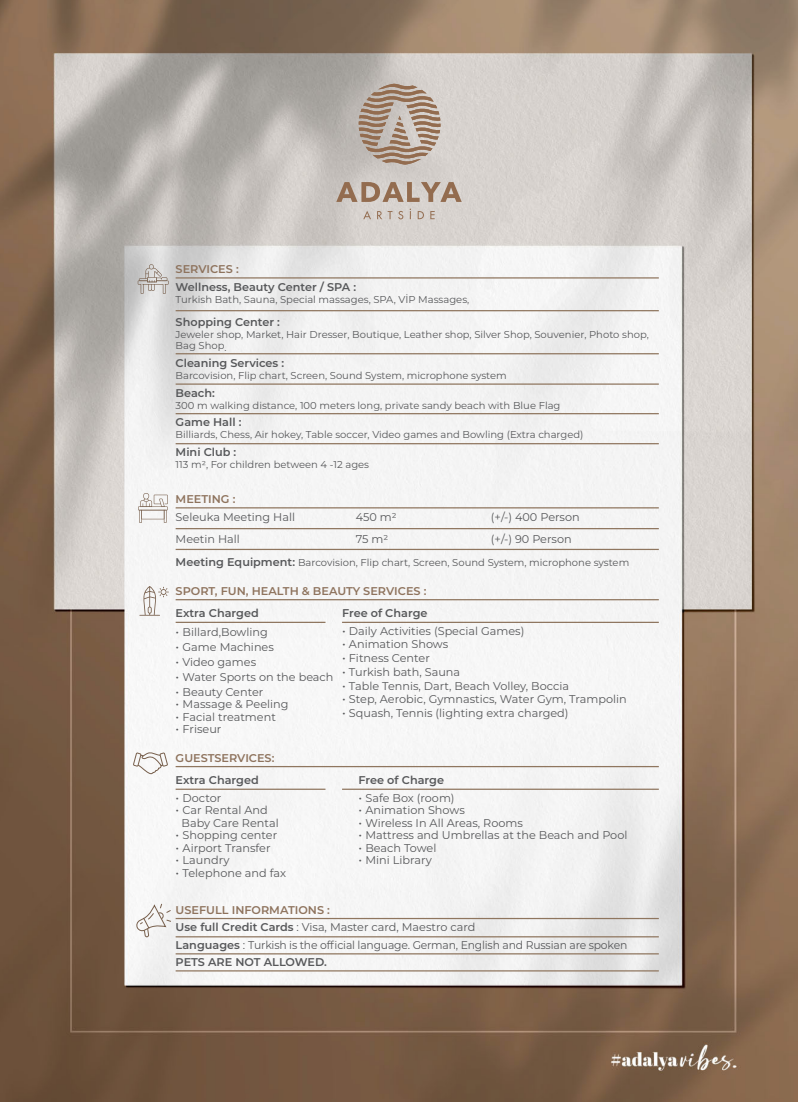
<style>
.page{position:relative;width:798px;height:1102px;background:#fff}
.page>*{position:absolute;margin:0;border:0;box-sizing:border-box;transform-origin:0 0}
.t1{font:11.25px/17.5px "Montserrat";color:#57585a}
.t2{font:600 11.25px "Montserrat";color:#57585a}
.t3{font:600 11.25px "Montserrat";color:#8e735d}
.t4{font:10px/11.2px "Montserrat";color:#57585a}
.s1{font-weight:600;font-size:11.25px}
.s2{font-size:12.5px}
.s3{font-weight:600;color:#8e735d}
.s4{font-weight:600}
</style>
<div class="page">
<img style="left:0;top:0;width:797px;height:1102px">
<hr style="left:175px;top:277px;width:483px;height:2px;background:#8f765f">
<hr style="left:175px;top:310px;width:483px;height:1px;background:#8f765f">
<hr style="left:175px;top:353px;width:483px;height:1px;background:#8f765f">
<hr style="left:175px;top:383px;width:483px;height:2px;background:#8f765f">
<hr style="left:175px;top:413px;width:483px;height:1px;background:#8f765f">
<hr style="left:175px;top:443px;width:483px;height:1px;background:#8f765f">
<hr style="left:175px;top:507px;width:483px;height:1px;background:#8f765f">
<hr style="left:175px;top:528px;width:483px;height:1px;background:#8f765f">
<hr style="left:175px;top:549px;width:483px;height:1px;background:#8f765f">
<hr style="left:175px;top:918px;width:483px;height:1px;background:#8f765f">
<hr style="left:175px;top:936px;width:483px;height:1px;background:#8f765f">
<hr style="left:175px;top:953px;width:483px;height:1px;background:#8f765f">
<hr style="left:175px;top:970px;width:483px;height:1px;background:#8f765f">
<hr style="left:175px;top:599px;width:483px;height:1px;background:#8f765f">
<hr style="left:175px;top:622px;width:150px;height:1px;background:#8f765f">
<hr style="left:342px;top:622px;width:316px;height:1px;background:#8f765f">
<hr style="left:175px;top:766px;width:483px;height:1px;background:#8f765f">
<hr style="left:175px;top:789px;width:150px;height:1px;background:#8f765f">
<hr style="left:342px;top:789px;width:316px;height:1px;background:#8f765f">
<svg style="left:138px;top:264px;width:30px;height:30px"></svg>
<svg style="left:138px;top:493px;width:30px;height:30px"></svg>
<svg style="left:133px;top:586px;width:36px;height:30px"></svg>
<svg style="left:135px;top:903px;width:37px;height:35px"></svg>
<svg style="left:133px;top:751px;width:35px;height:25px"></svg>
<svg style="left:363px;top:211px;width:8px;height:8px"></svg>
<svg style="left:377px;top:211px;width:15px;height:8px"></svg>
<svg style="left:398px;top:211px;width:5px;height:8px"></svg>
<svg style="left:409px;top:209px;width:2px;height:10px"></svg>
<svg style="left:417px;top:211px;width:7px;height:8px"></svg>
<svg style="left:430px;top:211px;width:4px;height:8px"></svg>
<svg style="left:336px;top:182px;width:125px;height:20px"></svg>
<svg style="left:358px;top:84px;width:82px;height:81px"></svg>
<p class="t3" style="left:175px;top:261px;width:65px">SERVICES :</p>
<p class="t2" style="left:175px;top:279px;width:182px">Wellness, Beauty Center / SPA :</p>
<p class="t4" style="left:175px;top:294px;width:295px">Turkish Bath, Sauna, Special massages, SPA, VİP Massages,</p>
<p class="t2" style="left:175px;top:314px;width:106px">Shopping Center :</p>
<p class="t4" style="left:175px;top:328px;width:474px">Jeweler shop, Market, Hair Dresser, Boutique, Leather shop, Silver Shop, Souvenier, Photo shop,<br>Bag Shop.</p>
<p class="t2" style="left:175px;top:355px;width:110px">Cleaning Services :</p>
<p class="t4" style="left:175px;top:370px;width:332px">Barcovision, Flip chart, Screen, Sound System, microphone system</p>
<p class="t2" style="left:175px;top:385px;width:41px">Beach:</p>
<p class="t4" style="left:175px;top:399px;width:386px">300 m walking distance, 100 meters long, private sandy beach with Blue Flag</p>
<p class="t2" style="left:175px;top:414px;width:67px">Game Hall :</p>
<p class="t4" style="left:175px;top:429px;width:409px">Billiards, Chess, Air hokey, Table soccer, Video games and Bowling (Extra charged)</p>
<p class="t2" style="left:175px;top:444px;width:62px">Mini Club :</p>
<p class="t4" style="left:175px;top:458px;width:195px">113 m2, For children between 4 -12 ages</p>
<p class="t3" style="left:175px;top:491px;width:61px">MEETING :</p>
<p class="t1" style="left:175px;top:507px;width:121px">Seleuka Meeting Hall</p>
<p class="t1" style="left:355px;top:507px;width:42px">450 m2</p>
<p class="t1" style="left:490px;top:507px;width:90px">(+/-) 400 Person</p>
<p class="t1" style="left:175px;top:530px;width:66px">Meetin Hall</p>
<p class="t1" style="left:355px;top:530px;width:34px">75 m2</p>
<p class="t1" style="left:490px;top:530px;width:82px">(+/-) 90 Person</p>
<p class="t4" style="left:175px;top:556px;width:455px"><span class="s1">Meeting Equipment:</span> Barcovision, Flip chart, Screen, Sound System, microphone system</p>
<p class="t3" style="left:175px;top:583px;width:252px">SPORT, FUN, HEALTH &amp; BEAUTY SERVICES :</p>
<p class="t2" style="left:175px;top:605px;width:85px">Extra Charged</p>
<p class="t1" style="left:175px;top:623px;width:94px"><span class="s2">•</span> Billard,Bowling</p>
<p class="t1" style="left:175px;top:638px;width:100px"><span class="s2">•</span> Game Machines</p>
<p class="t1" style="left:175px;top:653px;width:82px"><span class="s2">•</span> Video games</p>
<p class="t1" style="left:175px;top:668px;width:159px"><span class="s2">•</span> Water Sports on the beach</p>
<p class="t1" style="left:175px;top:683px;width:89px"><span class="s2">•</span> Beauty Center</p>
<p class="t1" style="left:175px;top:695px;width:114px"><span class="s2">•</span> Massage &amp; Peeling</p>
<p class="t1" style="left:175px;top:708px;width:102px"><span class="s2">•</span> Facial treatment</p>
<p class="t1" style="left:175px;top:720px;width:47px"><span class="s2">•</span> Friseur</p>
<p class="t3" style="left:175px;top:750px;width:100px">GUESTSERVICES:</p>
<p class="t2" style="left:175px;top:772px;width:85px">Extra Charged</p>
<p class="t1" style="left:175px;top:788px;width:47px"><span class="s2">•</span> Doctor</p>
<p class="t1" style="left:181px;top:803px;width:99px;line-height:12.5px;text-indent:-6px"><span class="s2">•</span> Car Rental And<br>Baby Care Rental</p>
<p class="t1" style="left:175px;top:826px;width:103px"><span class="s2">•</span> Shopping center</p>
<p class="t1" style="left:175px;top:838px;width:96px"><span class="s2">•</span> Airport Transfer</p>
<p class="t1" style="left:175px;top:851px;width:55px"><span class="s2">•</span> Laundry</p>
<p class="t1" style="left:175px;top:863px;width:112px"><span class="s2">•</span> Telephone and fax</p>
<p class="t2" style="left:342px;top:605px;width:87px">Free of Charge</p>
<p class="t1" style="left:342px;top:622px;width:184px"><span class="s2">•</span> Daily Activities (Special Games)</p>
<p class="t1" style="left:342px;top:635px;width:108px"><span class="s2">•</span> Animation Shows</p>
<p class="t1" style="left:342px;top:649px;width:89px"><span class="s2">•</span> Fitness Center</p>
<p class="t1" style="left:342px;top:663px;width:120px"><span class="s2">•</span> Turkish bath, Sauna</p>
<p class="t1" style="left:342px;top:677px;width:228px"><span class="s2">•</span> Table Tennis, Dart, Beach Volley, Boccia</p>
<p class="t1" style="left:342px;top:690px;width:286px"><span class="s2">•</span> Step, Aerobic, Gymnastics, Water Gym, Trampolin</p>
<p class="t1" style="left:342px;top:704px;width:228px"><span class="s2">•</span> Squash, Tennis (lighting extra charged)</p>
<p class="t2" style="left:358px;top:772px;width:87px">Free of Charge</p>
<p class="t1" style="left:358px;top:788px;width:98px"><span class="s2">•</span> Safe Box (room)</p>
<p class="t1" style="left:358px;top:801px;width:108px"><span class="s2">•</span> Animation Shows</p>
<p class="t1" style="left:358px;top:813px;width:166px"><span class="s2">•</span> Wireless In All Areas, Rooms</p>
<p class="t1" style="left:358px;top:826px;width:270px"><span class="s2">•</span> Mattress and Umbrellas at the Beach and Pool</p>
<p class="t1" style="left:358px;top:838px;width:79px"><span class="s2">•</span> Beach Towel</p>
<p class="t1" style="left:358px;top:851px;width:75px"><span class="s2">•</span> Mini Library</p>
<p class="t1" style="left:175px;top:901px;width:453px"><span class="s3">USEFULL INFORMATIONS :<br></span><span class="s4">Use full Credit Cards</span> : Visa, Master card, Maestro card<br><span class="s4">Languages</span> : Turkish is the official language. German, English and Russian are spoken <span class="s4">PETS ARE NOT ALLOWED.</span></p>
</div>
